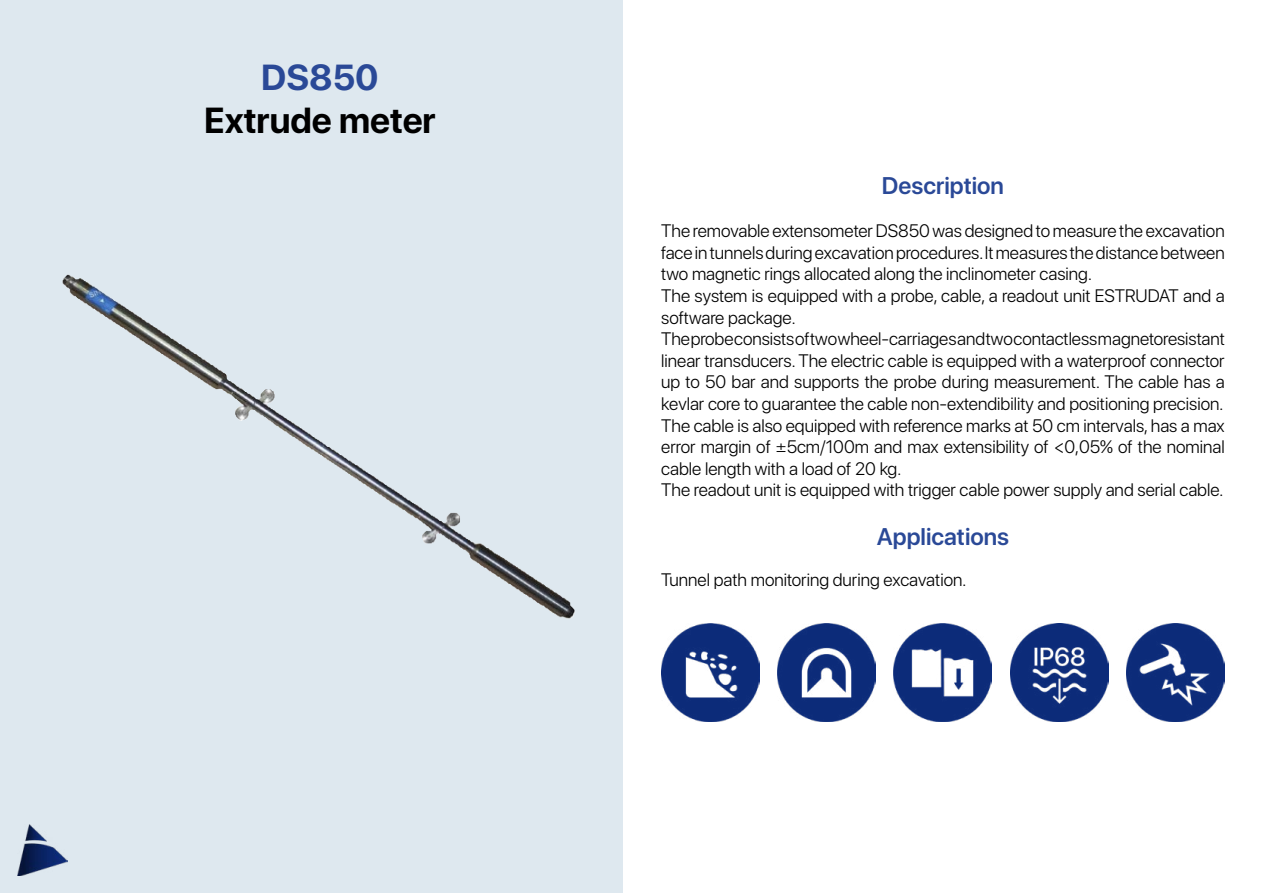
<style>
.page{position:relative;width:1263px;height:893px;background:#fff}
.page>*{position:absolute;margin:0;border:0;box-sizing:border-box;transform-origin:0 0}
.t1{font:700 36px "SF Pro Display";color:#000}
.t2{font:700 36px "SF Pro Display";color:#2a4997}
.t3{font:600 24px "SF Pro Display";color:#2a4997}
.t4{font:300 18px/21.6px "SF Pro Display";color:#000}
</style>
<div class="page">
<div style="left:0;top:0;width:623px;height:893px;background:#dee8ef"></div>
<img style="left:17px;top:824px;width:51px;height:52px">
<img style="left:62px;top:274px;width:513px;height:345px">
<img style="left:894px;top:624px;width:98px;height:98px">
<img style="left:777px;top:624px;width:99px;height:98px">
<img style="left:1010px;top:624px;width:98px;height:98px">
<img style="left:661px;top:624px;width:98px;height:98px">
<img style="left:1127px;top:624px;width:98px;height:98px">
<h1 class="t2" style="left:261px;top:56px;width:119px">DS850</h1>
<h1 class="t1" style="left:204px;top:99px;width:233px">Extrude meter</h1>
<h2 class="t3" style="left:882px;top:168px;width:124px">Description</h2>
<p class="t4" style="left:661px;top:220px;width:565px">The removable extensometer DS850 was designed to measure the excavation face in tunnels during excavation procedures. It measures the distance between two magnetic rings allocated along the inclinometer casing.<br>The system is equipped with a probe, cable, a readout unit ESTRUDAT and a software package.<br>The probe consists of two wheel-carriages and two contactless magnetoresistant linear transducers. The electric cable is equipped with a waterproof connector up to 50 bar and supports the probe during measurement. The cable has a kevlar core to guarantee the cable non-extendibility and positioning precision.<br>The cable is also equipped with reference marks at 50 cm intervals, has a max error margin of ±5cm/100m and max extensibility of &lt;0,05% of the nominal cable length with a load of 20 kg.<br>The readout unit is equipped with trigger cable power supply and serial cable.</p>
<h2 class="t3" style="left:877px;top:519px;width:134px">Applications</h2>
<p class="t4" style="left:661px;top:570px;width:307px">Tunnel path monitoring during excavation.</p>
</div>
